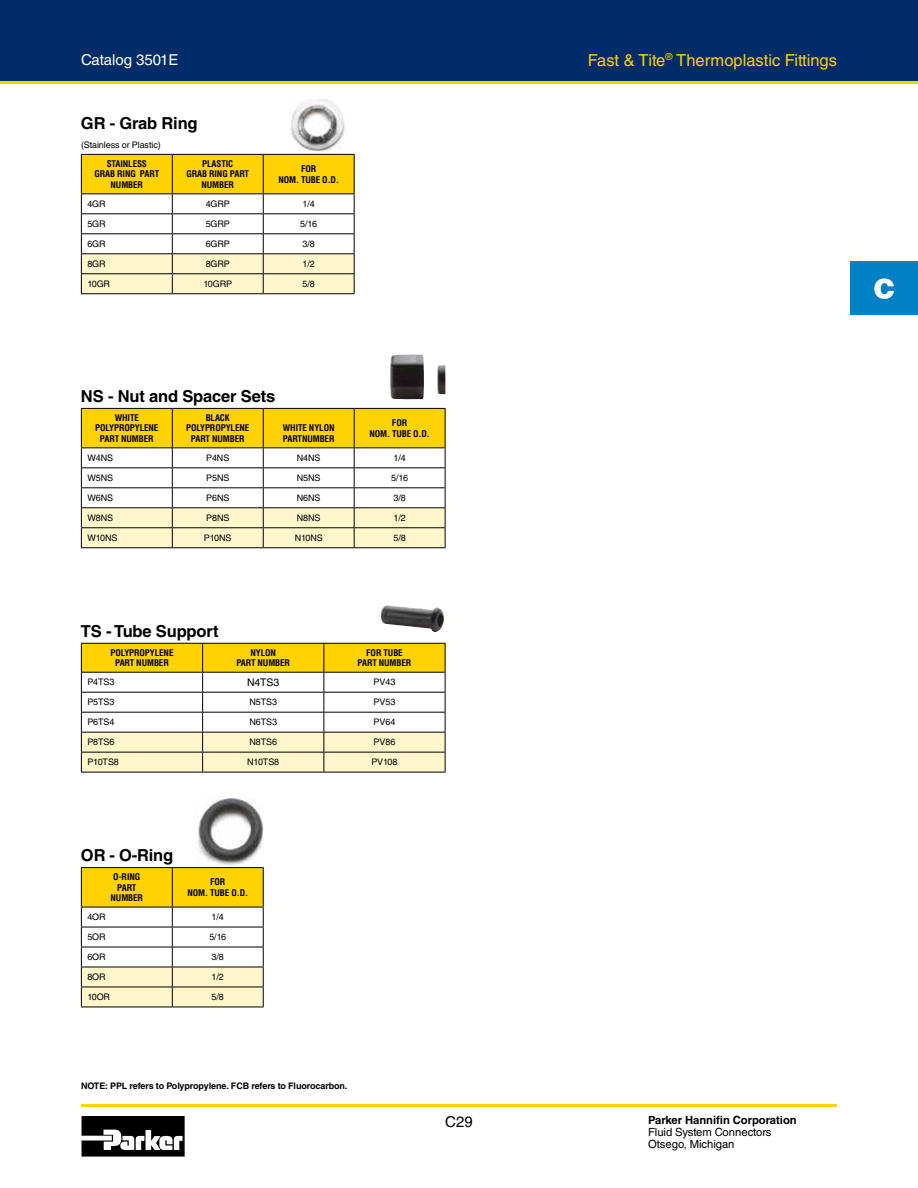
<style>
.page{position:relative;width:918px;height:1188px;background:#fff}
.page>*{position:absolute;margin:0;border:0;box-sizing:border-box;transform-origin:0 0}
.t1{font:700 16.5px "Helvetica LT Std";letter-spacing:-.01em;color:#000}
.t2{font:16.5px "Helvetica LT Std";color:#ffd200}
.t3{font:15px "Helvetica LT Std";color:#fff}
.t4{font:15px "Helvetica LT Std";color:#000}
.t5{font:11.25px/12px "Helvetica LT Std";color:#000}
.t6{font:700 11.25px "Helvetica LT Std";color:#000}
.t7{font:10.5px "Helvetica LT Std";letter-spacing:-.01em;color:#000}
.t8{font:9px "Helvetica LT Std";letter-spacing:-.01em;color:#000}
.t9{font:700 condensed 9px/10.5px "Helvetica LT Std";letter-spacing:-.01em;color:#000}
.t10{font:700 9px "Helvetica LT Std";letter-spacing:-.01em;color:#000}
</style>
<div class="page">
<hr style="left:81px;top:1104px;width:756px;height:3px;background:#ffd200">
<svg style="left:82px;top:1116px;width:103px;height:41px"></svg>
<div style="left:0;top:0;width:918px;height:81px;background:#002d6a"></div>
<hr style="left:0;top:81px;width:918px;height:3px;background:#ffd200">
<img style="left:290px;top:99px;width:55px;height:52px">
<hr style="left:81px;top:867px;width:91px;height:1px;background:#000">
<hr style="left:172px;top:867px;width:92px;height:1px;background:#000">
<svg style="left:81px;top:868px;width:183px;height:139px"></svg>
<hr style="left:81px;top:1007px;width:91px;height:1px;background:#000">
<hr style="left:172px;top:1007px;width:92px;height:1px;background:#000">
<svg style="left:81px;top:643px;width:365px;height:129px"></svg>
<hr style="left:81px;top:772px;width:122px;height:1px;background:#000">
<hr style="left:203px;top:772px;width:121px;height:1px;background:#000">
<hr style="left:324px;top:772px;width:122px;height:1px;background:#000">
<svg style="left:81px;top:408px;width:365px;height:139px"></svg>
<hr style="left:81px;top:547px;width:91px;height:1px;background:#000">
<hr style="left:172px;top:547px;width:91px;height:1px;background:#000">
<hr style="left:263px;top:547px;width:91px;height:1px;background:#000">
<hr style="left:354px;top:547px;width:92px;height:1px;background:#000">
<img style="left:390px;top:355px;width:56px;height:44px">
<img style="left:380px;top:605px;width:64px;height:27px">
<img style="left:197px;top:799px;width:67px;height:66px">
<svg style="left:81px;top:154px;width:274px;height:139px"></svg>
<hr style="left:81px;top:293px;width:91px;height:1px;background:#000">
<hr style="left:172px;top:293px;width:91px;height:1px;background:#000">
<hr style="left:263px;top:293px;width:92px;height:1px;background:#000">
<div style="left:850px;top:261px;width:68px;height:54px;background:#0081c6"></div>
<svg style="left:874px;top:278px;width:20px;height:21px"></svg>
<h2 class="t3" style="left:81px;top:51px;width:99px">Catalog 3501E</h2>
<h1 class="t2" style="left:588px;top:50px;width:251px">Fast &amp; Tite<sup>®</sup> Thermoplastic Fittings</h1>
<h1 class="t1" style="left:81px;top:113px;width:118px">GR - Grab Ring</h1>
<p class="t8" style="left:81px;top:140px;width:81px">(Stainless or Plastic)</p>
<p class="t9" style="left:107px;top:158px;width:11px">STAINLESS</p>
<p class="t9" style="left:95px;top:169px;width:6px">GRAB</p>
<p class="t9" style="left:202px;top:158px;width:11px">PLASTIC</p>
<p class="t9" style="left:186px;top:169px;width:6px">GRAB</p>
<p class="t9" style="left:202px;top:169px;width:39px;text-indent:8px">RING PART<br>NUMBER</p>
<p class="t9" style="left:278px;top:164px;width:34px;text-align:right">FOR<br>NOM . TUBE</p>
<p class="t9" style="left:322px;top:174px;width:18px">O.D.</p>
<p class="t9" style="left:111px;top:169px;width:40px;text-indent:7px">RING PART<br>NUMBER</p>
<p class="t8" style="left:87px;top:199px;width:20px">4GR</p>
<p class="t8" style="left:206px;top:199px;width:26px">4GRP</p>
<p class="t8" style="left:303px;top:199px;width:14px">1/4</p>
<p class="t8" style="left:87px;top:219px;width:20px">5GR</p>
<p class="t8" style="left:206px;top:219px;width:26px">5GRP</p>
<p class="t8" style="left:300px;top:219px;width:18px">5/16</p>
<p class="t8" style="left:87px;top:239px;width:20px">6GR</p>
<p class="t8" style="left:206px;top:239px;width:26px">6GRP</p>
<p class="t8" style="left:303px;top:239px;width:14px">3/8</p>
<p class="t8" style="left:87px;top:259px;width:20px">8GR</p>
<p class="t8" style="left:206px;top:259px;width:26px">8GRP</p>
<p class="t8" style="left:303px;top:259px;width:14px">1/2</p>
<p class="t8" style="left:87px;top:279px;width:24px">10GR</p>
<p class="t8" style="left:203px;top:279px;width:30px">10GRP</p>
<p class="t8" style="left:303px;top:279px;width:14px">5/8</p>
<h1 class="t1" style="left:81px;top:386px;width:196px">NS - Nut and Spacer Sets</h1>
<p class="t9" style="left:95px;top:412px;width:37px;text-indent:19px">WHITE<br>POLYPROP</p>
<p class="t9" style="left:186px;top:412px;width:45px;text-indent:19px">BLACK<br>POLYPROP</p>
<p class="t9" style="left:191px;top:433px;width:11px">PART</p>
<p class="t9" style="left:212px;top:433px;width:12px">NUMBER</p>
<p class="t9" style="left:283px;top:423px;width:43px">WHITE NYLON<br>PARTNUMBER</p>
<p class="t9" style="left:369px;top:418px;width:34px;text-align:right">FOR<br>NOM . TUBE</p>
<p class="t9" style="left:413px;top:428px;width:18px">O.D.</p>
<p class="t9" style="left:135px;top:423px;width:11px">YLENE</p>
<p class="t9" style="left:226px;top:423px;width:11px">YLENE</p>
<p class="t9" style="left:100px;top:433px;width:11px">PART</p>
<p class="t9" style="left:121px;top:433px;width:12px">NUMBER</p>
<p class="t8" style="left:87px;top:453px;width:27px">W4NS</p>
<p class="t8" style="left:206px;top:453px;width:25px">P4NS</p>
<p class="t8" style="left:297px;top:453px;width:25px">N4NS</p>
<p class="t8" style="left:394px;top:453px;width:14px">1/4</p>
<p class="t8" style="left:87px;top:473px;width:27px">W5NS</p>
<p class="t8" style="left:206px;top:473px;width:25px">P5NS</p>
<p class="t8" style="left:297px;top:473px;width:25px">N5NS</p>
<p class="t8" style="left:391px;top:473px;width:18px">5/16</p>
<p class="t8" style="left:87px;top:493px;width:27px">W6NS</p>
<p class="t8" style="left:206px;top:493px;width:25px">P6NS</p>
<p class="t8" style="left:297px;top:493px;width:25px">N6NS</p>
<p class="t8" style="left:394px;top:493px;width:14px">3/8</p>
<p class="t8" style="left:87px;top:513px;width:27px">W8NS</p>
<p class="t8" style="left:206px;top:513px;width:25px">P8NS</p>
<p class="t8" style="left:297px;top:513px;width:25px">N8NS</p>
<p class="t8" style="left:394px;top:513px;width:14px">1/2</p>
<p class="t8" style="left:87px;top:533px;width:32px">W10NS</p>
<p class="t8" style="left:204px;top:533px;width:29px">P10NS</p>
<p class="t8" style="left:295px;top:533px;width:30px">N10NS</p>
<p class="t8" style="left:394px;top:533px;width:14px">5/8</p>
<h1 class="t1" style="left:81px;top:621px;width:139px">TS - Tube Support</h1>
<p class="t9" style="left:110px;top:647px;width:25px">POLYPROP</p>
<p class="t9" style="left:150px;top:647px;width:11px">YLENE</p>
<p class="t9" style="left:115px;top:658px;width:11px">PART</p>
<p class="t9" style="left:136px;top:658px;width:12px">NUMBER</p>
<p class="t9" style="left:250px;top:647px;width:17px">NYLON</p>
<p class="t9" style="left:236px;top:658px;width:11px">PART</p>
<p class="t9" style="left:258px;top:658px;width:12px">NUMBER</p>
<p class="t9" style="left:358px;top:647px;width:36px;text-indent:9px">FOR TUBE<br>PART</p>
<p class="t9" style="left:379px;top:658px;width:12px">NUMBER</p>
<p class="t8" style="left:87px;top:677px;width:29px">P4TS3</p>
<p class="t7" style="left:247px;top:676px;width:34px">N4TS3</p>
<p class="t8" style="left:374px;top:677px;width:23px">PV43</p>
<p class="t8" style="left:87px;top:697px;width:29px">P5TS3</p>
<p class="t8" style="left:249px;top:697px;width:29px">N5TS3</p>
<p class="t8" style="left:374px;top:697px;width:23px">PV53</p>
<p class="t8" style="left:87px;top:717px;width:29px">P6TS4</p>
<p class="t8" style="left:249px;top:717px;width:29px">N6TS3</p>
<p class="t8" style="left:374px;top:717px;width:23px">PV64</p>
<p class="t8" style="left:87px;top:737px;width:29px">P8TS6</p>
<p class="t8" style="left:249px;top:737px;width:29px">N8TS6</p>
<p class="t8" style="left:374px;top:737px;width:23px">PV86</p>
<p class="t8" style="left:87px;top:757px;width:33px">P10TS8</p>
<p class="t8" style="left:247px;top:757px;width:34px">N10TS8</p>
<p class="t8" style="left:371px;top:757px;width:28px">PV108</p>
<h1 class="t1" style="left:81px;top:845px;width:94px">OR - O-Ring</h1>
<p class="t9" style="left:113px;top:871px;width:29px">O-RING</p>
<p class="t9" style="left:117px;top:882px;width:11px">PART</p>
<p class="t9" style="left:111px;top:892px;width:12px">NUMBER</p>
<p class="t9" style="left:187px;top:877px;width:34px;text-align:right">FOR<br>NOM . TUBE</p>
<p class="t9" style="left:231px;top:887px;width:18px">O.D.</p>
<p class="t8" style="left:87px;top:912px;width:20px">4OR</p>
<p class="t8" style="left:212px;top:912px;width:14px">1/4</p>
<p class="t8" style="left:87px;top:932px;width:20px">5OR</p>
<p class="t8" style="left:209px;top:932px;width:18px">5/16</p>
<p class="t8" style="left:87px;top:952px;width:20px">6OR</p>
<p class="t8" style="left:212px;top:952px;width:14px">3/8</p>
<p class="t8" style="left:87px;top:972px;width:20px">8OR</p>
<p class="t8" style="left:212px;top:972px;width:14px">1/2</p>
<p class="t8" style="left:87px;top:992px;width:24px">10OR</p>
<p class="t8" style="left:212px;top:992px;width:14px">5/8</p>
<p class="t10" style="left:81px;top:1080px;width:268px">NOTE: PPL refers to Polypropylene. FCB refers to Fluorocarbon.</p>
<h2 class="t4" style="left:445px;top:1113px;width:29px">C29</h2>
<p class="t6" style="left:648px;top:1113px;width:150px">Parker Hannifin Corporation</p>
<p class="t5" style="left:648px;top:1126px;width:125px">Fluid System Connectors<br>Otsego, Michigan</p>
</div>
